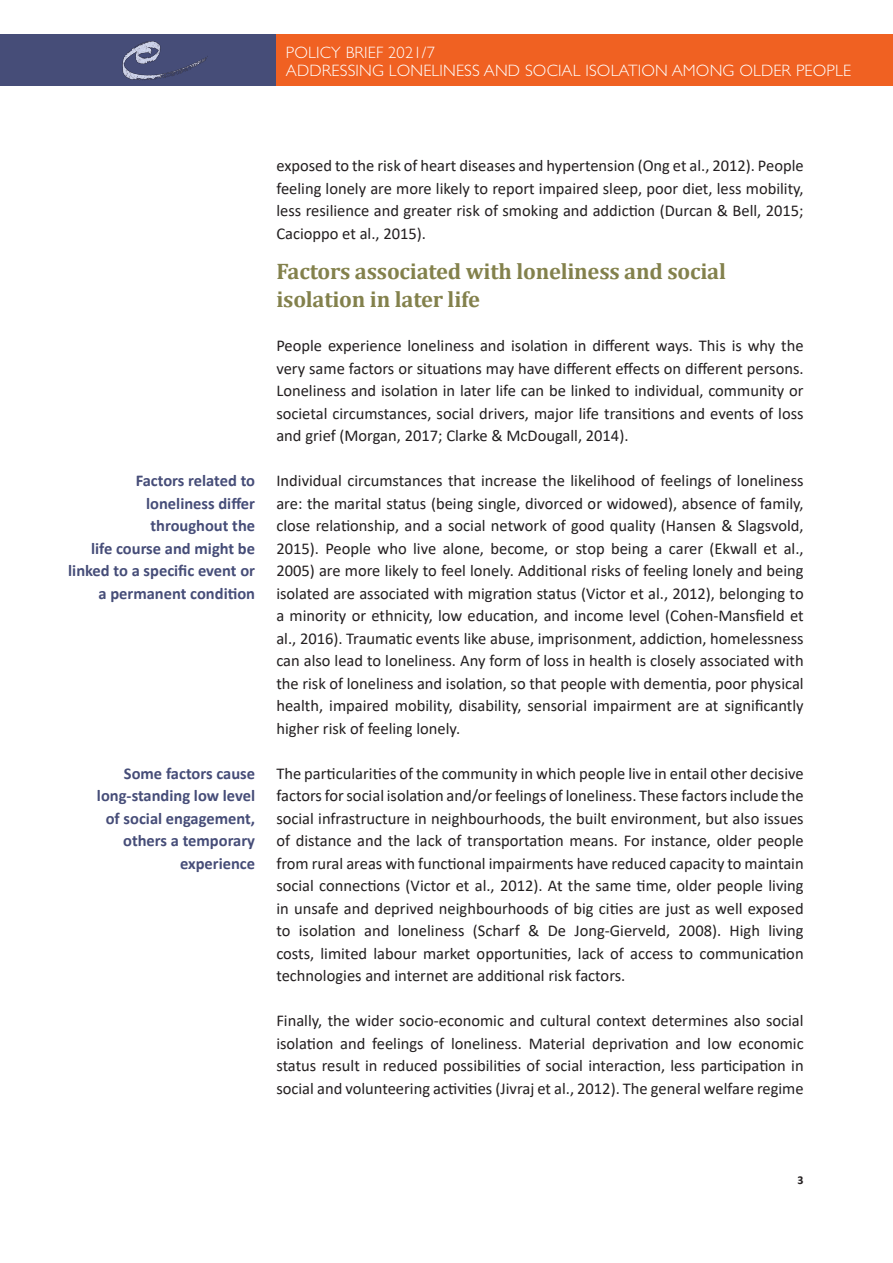
<style>
.page{position:relative;width:893px;height:1263px;background:#fff}
.page>*{position:absolute;margin:0;border:0;box-sizing:border-box;transform-origin:0 0}
.PB_KapitelSubheading{font:700 22.5px/28.5px "Cambria";letter-spacing:-.01em;color:#83814c}
.PB_FliesstextKeinAbs{font:16.5px/22.5px "Calibri";color:#231f20;text-align:justify}
.t1{font:700 16.5px/22.5px "Calibri";color:#464d78;text-align:right}
.t2{font:300 16.5px/18px "Gill Sans Std";letter-spacing:.01em;color:#fff}
.t3{font:700 12px "Calibri";color:#231f20}
</style>
<div class="page">
<div style="left:0;top:34px;width:276px;height:51px;background:#464d78"></div>
<img style="left:122px;top:41px;width:86px;height:39px">
<div style="left:276px;top:34px;width:617px;height:51px;background:#f06122"></div>
<p class="t2" style="left:286px;top:43px;width:567px">POLICY BRIEF 2021/7<br>ADDRESSING LONELINESS AND SOCIAL ISOLATION AMONG OLDER PEOPLE</p>
<p class="t1" style="left:68px;top:469px;width:188px">Factors related to loneliness differ throughout the<br>life course and might be linked to a specific event or a permanent condition</p>
<p class="t1" style="left:97px;top:762px;width:160px">Some factors cause long-standing low level of social engagement, others a temporary experience</p>
<p class="PB_FliesstextKeinAbs" style="left:276px;top:154px;width:529px">exposed to the risk of heart diseases and hypertension (Ong et al., 2012). People feeling lonely are more likely to report impaired sleep, poor diet, less mobility, less resilience and greater risk of smoking and addiction (Durcan &amp; Bell, 2015; Cacioppo et al., 2015).</p>
<h3 class="PB_KapitelSubheading" style="left:276px;top:256px;width:451px">Factors associated with loneliness and social isolation in later life</h3>
<p class="PB_FliesstextKeinAbs" style="left:276px;top:334px;width:529px">People experience loneliness and isolation in different ways. This is why the very same factors or situations may have different effects on different persons.<br>Loneliness and isolation in later life can be linked to individual, community or societal circumstances, social drivers, major life transitions and events of loss and grief (Morgan, 2017; Clarke &amp; McDougall, 2014).</p>
<p class="PB_FliesstextKeinAbs" style="left:276px;top:469px;width:529px">Individual circumstances that increase the likelihood of feelings of loneliness are: the marital status (being single, divorced or widowed), absence of family, close relationship, and a social network of good quality (Hansen &amp; Slagsvold, 2015). People who live alone, become, or stop being a carer (Ekwall et al., 2005) are more likely to feel lonely. Additional risks of feeling lonely and being isolated are associated with migration status (Victor et al., 2012), belonging to a minority or ethnicity, low education, and income level (Cohen-Mansfield et al., 2016). Traumatic events like abuse, imprisonment, addiction, homelessness can also lead to loneliness. Any form of loss in health is closely associated with the risk of loneliness and isolation, so that people with dementia, poor physical health, impaired mobility, disability, sensorial impairment are at significantly higher risk of feeling lonely.</p>
<p class="PB_FliesstextKeinAbs" style="left:276px;top:762px;width:529px">The particularities of the community in which people live in entail other decisive factors for social isolation and/or feelings of loneliness. These factors include the social infrastructure in neighbourhoods, the built environment, but also issues of distance and the lack of transportation means. For instance, older people from rural areas with functional impairments have reduced capacity to maintain social connections (Victor et al., 2012). At the same time, older people living in unsafe and deprived neighbourhoods of big cities are just as well exposed to isolation and loneliness (Scharf &amp; De Jong-Gierveld, 2008). High living costs, limited labour market opportunities, lack of access to communication technologies and internet are additional risk factors.</p>
<p class="PB_FliesstextKeinAbs" style="left:276px;top:1009px;width:529px">Finally, the wider socio-economic and cultural context determines also social isolation and feelings of loneliness. Material deprivation and low economic status result in reduced possibilities of social interaction, less participation in social and volunteering activities (Jivraj et al., 2012). The general welfare regime</p>
<p class="t3" style="left:798px;top:1171px;width:8px">3</p>
</div>
